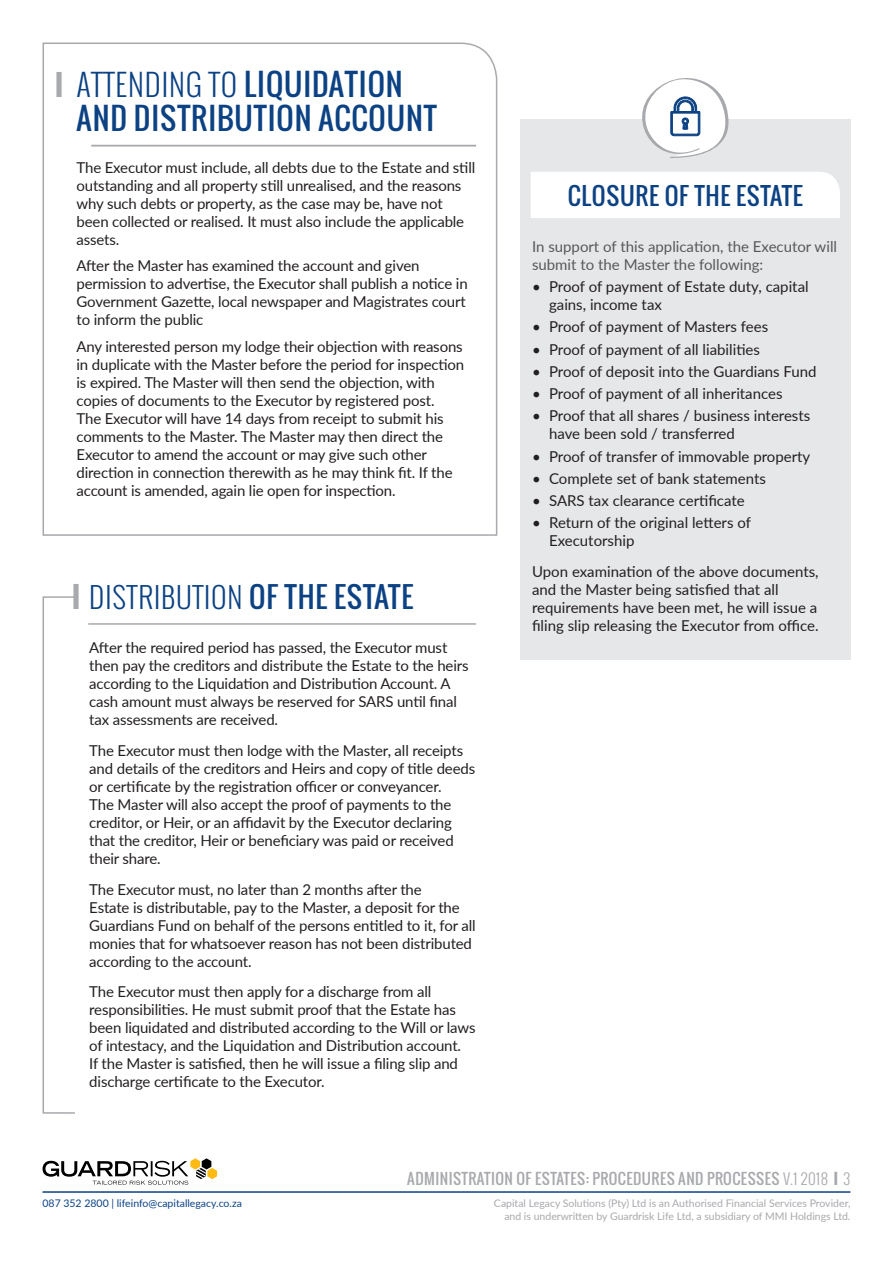
<style>
.page{position:relative;width:893px;height:1263px;background:#fff}
.page>*{position:absolute;margin:0;border:0;box-sizing:border-box;transform-origin:0 0}
.t1{font:30px/34.5px "Oswald";letter-spacing:.03em;color:#0c4283}
.t2{font:300 28.5px "Oswald";letter-spacing:.03em;color:#0c4283}
.t3{font:24px "Oswald";letter-spacing:.03em;color:#0c4283}
.t4{font:15px/18px "Lato";letter-spacing:-.01em;color:#231f20}
.t5{font:15px/18px "Lato";color:#57585a}
.t6{font:15px "Oswald";letter-spacing:.03em;color:#a8a9ad}
.t7{font:10.5px "Lato";color:#a8a9ad}
.t8{font:10.5px "Lato";color:#0c4283}
.s1{font-weight:700;font-size:28.5px;color:#a8a9ad}
.s2{font-weight:300}
.s3{font-weight:700;color:#a8a9ad}
.s4{font-weight:400}
.s5{font-weight:700}
</style>
<div class="page">
<hr style="left:43px;top:1191px;width:807px;height:2px;background:#0c4283">
<svg style="left:43px;top:1158px;width:174px;height:27px"></svg>
<svg style="left:42px;top:42px;width:456px;height:494px"></svg>
<hr style="left:91px;top:145px;width:385px;height:2px;background:#a8a9ad">
<div style="left:520px;top:119px;width:330px;height:540px;background:#e6e7e9"></div>
<svg style="left:42px;top:596px;width:35px;height:518px"></svg>
<hr style="left:88px;top:623px;width:388px;height:2px;background:#a8a9ad">
<svg style="left:531px;top:78px;width:309px;height:140px"></svg>
<p class="t1" style="left:77px;top:66px;width:362px;text-indent:-21px"><span class="s1">I</span> <span class="s2">ATTENDING TO</span> LIQUIDATION<br>AND DISTRIBUTION ACCOUNT</p>
<p class="t4" style="left:77px;top:158px;width:400px">The Executor must include, all debts due to the Estate and still outstanding and all property still unrealised, and the reasons why such debts or property, as the case may be, have not been collected or realised. It must also include the applicable assets.</p>
<p class="t4" style="left:77px;top:256px;width:393px">After the Master has examined the account and given permission to advertise, the Executor shall publish a notice in Government Gazette, local newspaper and Magistrates court to inform the public</p>
<p class="t4" style="left:77px;top:337px;width:389px">Any interested person my lodge their objection with reasons in duplicate with the Master before the period for inspection is expired. The Master will then send the objection, with copies of documents to the Executor by registered post.<br>The Executor will have 14 days from receipt to submit his comments to the Master. The Master may then direct the Executor to amend the account or may give such other direction in connection therewith as he may think fit. If the account is amended, again lie open for inspection.</p>
<p class="t2" style="left:72px;top:578px;width:343px"><span class="s3">I</span> DISTRIBUTION <span class="s4">OF THE ESTATE</span></p>
<p class="t4" style="left:89px;top:638px;width:381px">After the required period has passed, the Executor must then pay the creditors and distribute the Estate to the heirs according to the Liquidation and Distribution Account. A cash amount must always be reserved for SARS until final tax assessments are received.</p>
<p class="t4" style="left:89px;top:741px;width:387px">The Executor must then lodge with the Master, all receipts and details of the creditors and Heirs and copy of title deeds or certificate by the registration officer or conveyancer.<br>The Master will also accept the proof of payments to the creditor, or Heir, or an affidavit by the Executor declaring that the creditor, Heir or beneficiary was paid or received their share.</p>
<p class="t4" style="left:89px;top:879px;width:388px">The Executor must, no later than 2 months after the<br>Estate is distributable, pay to the Master, a deposit for the Guardians Fund on behalf of the persons entitled to it, for all monies that for whatsoever reason has not been distributed according to the account.</p>
<p class="t4" style="left:89px;top:982px;width:388px">The Executor must then apply for a discharge from all responsibilities. He must submit proof that the Estate has been liquidated and distributed according to the Will or laws of intestacy, and the Liquidation and Distribution account.<br>If the Master is satisfied, then he will issue a filing slip and discharge certificate to the Executor.</p>
<p class="t3" style="left:568px;top:178px;width:237px">CLOSURE OF THE ESTATE</p>
<p class="t5" style="left:532px;top:237px;width:307px">In support of this application, the Executor will submit to the Master the following:</p>
<p class="t4" style="left:549px;top:277px;width:261px;text-indent:-17px">• Proof of payment of Estate duty, capital gains, income tax</p>
<p class="t4" style="left:532px;top:317px;width:238px">• Proof of payment of Masters fees</p>
<p class="t4" style="left:532px;top:340px;width:229px">• Proof of payment of all liabilities</p>
<p class="t4" style="left:532px;top:362px;width:286px">• Proof of deposit into the Guardians Fund</p>
<p class="t4" style="left:532px;top:384px;width:252px">• Proof of payment of all inheritances</p>
<p class="t4" style="left:549px;top:406px;width:263px;text-indent:-17px">• Proof that all shares / business interests have been sold / transferred</p>
<p class="t4" style="left:532px;top:447px;width:280px">• Proof of transfer of immovable property</p>
<p class="t4" style="left:532px;top:469px;width:235px">• Complete set of bank statements</p>
<p class="t4" style="left:532px;top:491px;width:214px">• SARS tax clearance certificate</p>
<p class="t4" style="left:549px;top:513px;width:203px;text-indent:-17px">• Return of the original letters of<br>Executorship</p>
<p class="t4" style="left:532px;top:562px;width:288px">Upon examination of the above documents, and the Master being satisfied that all requirements have been met, he will issue a filing slip releasing the Executor from office.</p>
<p class="t8" style="left:43px;top:1196px;width:201px">087 352 2800 | lifeinfo@capitallegacy.co.za</p>
<p class="t6" style="left:407px;top:1167px;width:445px">ADMINISTRATION OF ESTATES: PROCEDURES AND PROCESSES <span class="s2">V.1 2018</span> <span class="s5">I</span> <span class="s2">3</span></p>
<p class="t7" style="left:494px;top:1195px;width:358px">Capital Legacy Solutions (Pty) Ltd is an Authorised Financial Services Provider,</p>
<p class="t7" style="left:504px;top:1209px;width:348px">and is underwritten by Guardrisk Life Ltd, a subsidiary of MMI Holdings Ltd.</p>
</div>
